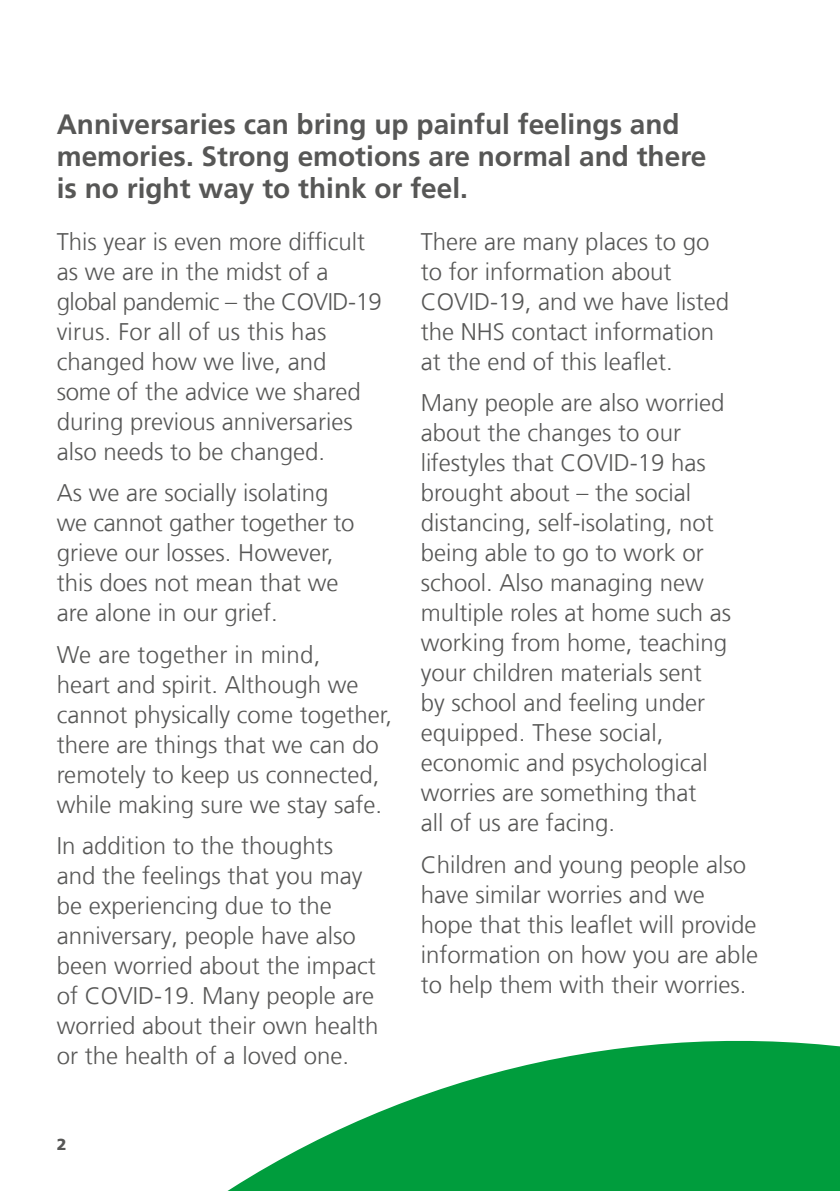
<style>
.page{position:relative;width:840px;height:1191px;background:#fff}
.page>*{position:absolute;margin:0;border:0;box-sizing:border-box;transform-origin:0 0}
.t1{font:700 28px/32px "Frutiger LT Com";color:#575756}
.t2{font:300 24px/30px "Frutiger LT Com";color:#575756}
.t3{font:900 16px "Frutiger LT Com";color:#575756}
</style>
<div class="page">
<svg style="left:227px;top:1040px;width:612px;height:151px;fill:#009d3d"></svg>
<p class="t1" style="left:57px;top:108px;width:650px">Anniversaries can bring up painful feelings and memories. Strong emotions are normal and there is no right way to think or feel.</p>
<p class="t2" style="left:57px;top:226px;width:326px">This year is even more difficult as we are in the midst of a global pandemic – the COVID-19 virus. For all of us this has changed how we live, and some of the advice we shared during previous anniversaries also needs to be changed.</p>
<p class="t2" style="left:57px;top:478px;width:299px">As we are socially isolating we cannot gather together to grieve our losses. However, this does not mean that we are alone in our grief.</p>
<p class="t2" style="left:57px;top:639px;width:337px">We are together in mind,<br>heart and spirit. Although we cannot physically come together, there are things that we can do remotely to keep us connected, while making sure we stay safe.</p>
<p class="t2" style="left:57px;top:830px;width:323px">In addition to the thoughts<br>and the feelings that you may be experiencing due to the anniversary, people have also been worried about the impact of COVID-19. Many people are worried about their own health or the health of a loved one.</p>
<p class="t2" style="left:420px;top:226px;width:310px">There are many places to go to for information about<br>COVID-19, and we have listed the NHS contact information at the end of this leaflet.</p>
<p class="t2" style="left:420px;top:388px;width:312px">Many people are also worried about the changes to our lifestyles that COVID-19 has brought about – the social distancing, self-isolating, not being able to go to work or school. Also managing new multiple roles at home such as working from home, teaching your children materials sent by school and feeling under equipped. These social, economic and psychological worries are something that<br>all of us are facing.</p>
<p class="t2" style="left:420px;top:849px;width:338px">Children and young people also have similar worries and we hope that this leaflet will provide information on how you are able to help them with their worries.</p>
<p class="t3" style="left:57px;top:1135px;width:11px">2</p>
</div>
